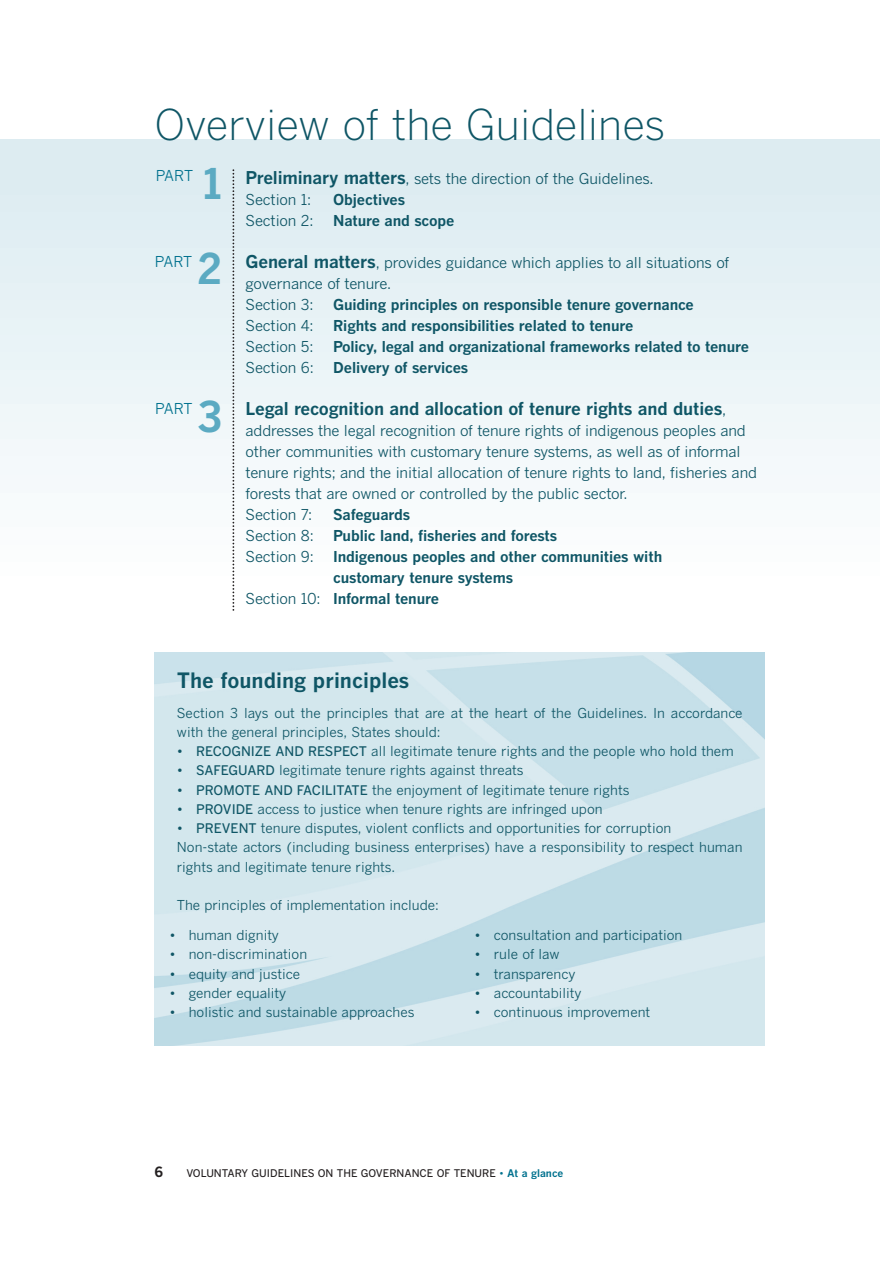
<style>
.page{position:relative;width:880px;height:1268px;background:#fff}
.page>*{position:absolute;margin:0;border:0;box-sizing:border-box;transform-origin:0 0}
.t1{font:300 42px "Benton Gothic";color:#0f5666}
.t2{font:700 42px "Benton Gothic";color:#5baac2}
.t3{font:700 21px "Benton Gothic";color:#0f5666}
.t4{font:700 17.5px "Benton Gothic";letter-spacing:-.01em;color:#0f5666}
.t5{font:14.88px/21px "Benton Gothic";letter-spacing:-.01em;color:#0f5666}
.t6{font:700 14.88px "Benton Gothic";letter-spacing:-.01em;color:#0f5666}
.t7{font:14.88px "Benton Gothic";letter-spacing:-.015em;color:#00718e}
.t8{font:700 14px "Benton Gothic";color:#231f20}
.t9{font:13.65px/19.2px "Benton Gothic";color:#0f5666}
.t10{font:500 10.5px "Benton Gothic";color:#231f20}
.s1{font-weight:700;font-size:17.5px}
.s2{font-weight:400;font-size:14.88px}
.s3{font-weight:400}
.s4{font-weight:500;font-size:13.12px}
.s5{font-weight:400;color:#00718e}
.s6{font-weight:700;color:#00718e}
</style>
<div class="page">
<div style="left:0;top:140px;width:880px;height:435px;background:linear-gradient(to bottom,#daeaf0,#fcfefe)"></div>
<svg style="left:232px;top:169px;width:2px;height:442px"></svg>
<h1 class="t1" style="left:155px;top:108px;width:512px">Overview of the Guidelines</h1>
<p class="t7" style="left:156px;top:170px;width:39px">PART</p>
<h1 class="t2" style="left:203px;top:167px;width:21px">1</h1>
<p class="t7" style="left:155px;top:256px;width:39px">PART</p>
<h1 class="t2" style="left:197px;top:253px;width:27px">2</h1>
<p class="t7" style="left:155px;top:403px;width:39px">PART</p>
<h1 class="t2" style="left:197px;top:401px;width:26px">3</h1>
<p class="t5" style="left:246px;top:170px;width:409px"><span class="s1">Preliminary matters</span>, sets the direction of the Guidelines.<br>Section 1:</p>
<p class="t6" style="left:333px;top:194px;width:73px">Objectives</p>
<p class="t5" style="left:246px;top:212px;width:69px">Section 2:</p>
<p class="t6" style="left:333px;top:215px;width:123px">Nature and scope</p>
<p class="t5" style="left:246px;top:254px;width:485px"><span class="s1">General matters</span>, provides guidance which applies to all situations of governance of tenure.<br>Section 3:</p>
<p class="t6" style="left:333px;top:299px;width:362px">Guiding principles on responsible tenure governance</p>
<p class="t5" style="left:246px;top:317px;width:69px">Section 4:</p>
<p class="t6" style="left:333px;top:320px;width:302px">Rights and responsibilities related to tenure</p>
<p class="t5" style="left:246px;top:338px;width:69px">Section 5:</p>
<p class="t6" style="left:333px;top:341px;width:417px">Policy, legal and organizational frameworks related to tenure</p>
<p class="t5" style="left:246px;top:359px;width:70px">Section 6:</p>
<p class="t6" style="left:333px;top:362px;width:136px">Delivery of services</p>
<p class="t4" style="left:246px;top:402px;width:482px">Legal recognition and allocation of tenure rights and duties<span class="s2">,</span></p>
<p class="t5" style="left:246px;top:422px;width:513px">addresses the legal recognition of tenure rights of indigenous peoples and other communities with customary tenure systems, as well as of informal tenure rights; and the initial allocation of tenure rights to land, fisheries and forests that are owned or controlled by the public sector.<br>Section 7:</p>
<p class="t6" style="left:333px;top:509px;width:79px">Safeguards</p>
<p class="t5" style="left:246px;top:527px;width:70px">Section 8:</p>
<p class="t6" style="left:333px;top:530px;width:226px">Public land, fisheries and forests</p>
<p class="t5" style="left:246px;top:548px;width:70px">Section 9:</p>
<p class="t6" style="left:333px;top:551px;width:331px">Indigenous peoples and other communities with</p>
<p class="t6" style="left:333px;top:572px;width:181px">customary tenure systems</p>
<p class="t6" style="left:246px;top:593px;width:195px"><span class="s3">Section 10:</span> Informal tenure</p>
<h2 class="t3" style="left:177px;top:672px;width:234px">The founding principles</h2>
<p class="t9" style="left:177px;top:704px;width:567px">Section 3 lays out the principles that are at the heart of the Guidelines. In accordance with the general principles, States should:</p>
<p class="t9" style="left:177px;top:743px;width:558px">• <span class="s4">RECOGNIZE AND RESPECT</span> all legitimate tenure rights and the people who hold them</p>
<p class="t9" style="left:177px;top:762px;width:348px">• <span class="s4">SAFEGUARD</span> legitimate tenure rights against threats</p>
<p class="t9" style="left:177px;top:781px;width:454px">• <span class="s4">PROMOTE AND FACILITATE</span> the enjoyment of legitimate tenure rights</p>
<p class="t9" style="left:177px;top:800px;width:427px">• <span class="s4">PROVIDE</span> access to justice when tenure rights are infringed upon</p>
<p class="t9" style="left:177px;top:820px;width:567px">• <span class="s4">PREVENT</span> tenure disputes, violent conflicts and opportunities for corruption<br>Non-state actors (including business enterprises) have a responsibility to respect human rights and legitimate tenure rights.</p>
<p class="t9" style="left:177px;top:897px;width:263px">The principles of implementation include:</p>
<p class="t9" style="left:169px;top:927px;width:111px">• human dignity</p>
<p class="t9" style="left:169px;top:946px;width:139px">• non-discrimination</p>
<p class="t9" style="left:169px;top:965px;width:132px">• equity and justice</p>
<p class="t9" style="left:169px;top:984px;width:118px">• gender equality</p>
<p class="t9" style="left:169px;top:1004px;width:246px">• holistic and sustainable approaches</p>
<p class="t9" style="left:474px;top:927px;width:209px">• consultation and participation</p>
<p class="t9" style="left:474px;top:946px;width:86px">• rule of law</p>
<p class="t9" style="left:474px;top:965px;width:102px">• transparency</p>
<p class="t9" style="left:474px;top:984px;width:108px">• accountability</p>
<p class="t9" style="left:474px;top:1004px;width:177px">• continuous improvement</p>
<p class="t8" style="left:155px;top:1167px;width:10px">6</p>
<p class="t10" style="left:186px;top:1169px;width:378px">VOLUNTARY GUIDELINES ON THE GOVERNANCE OF TENURE <span class="s5">•</span> <span class="s6">At a glance</span></p>
</div>
